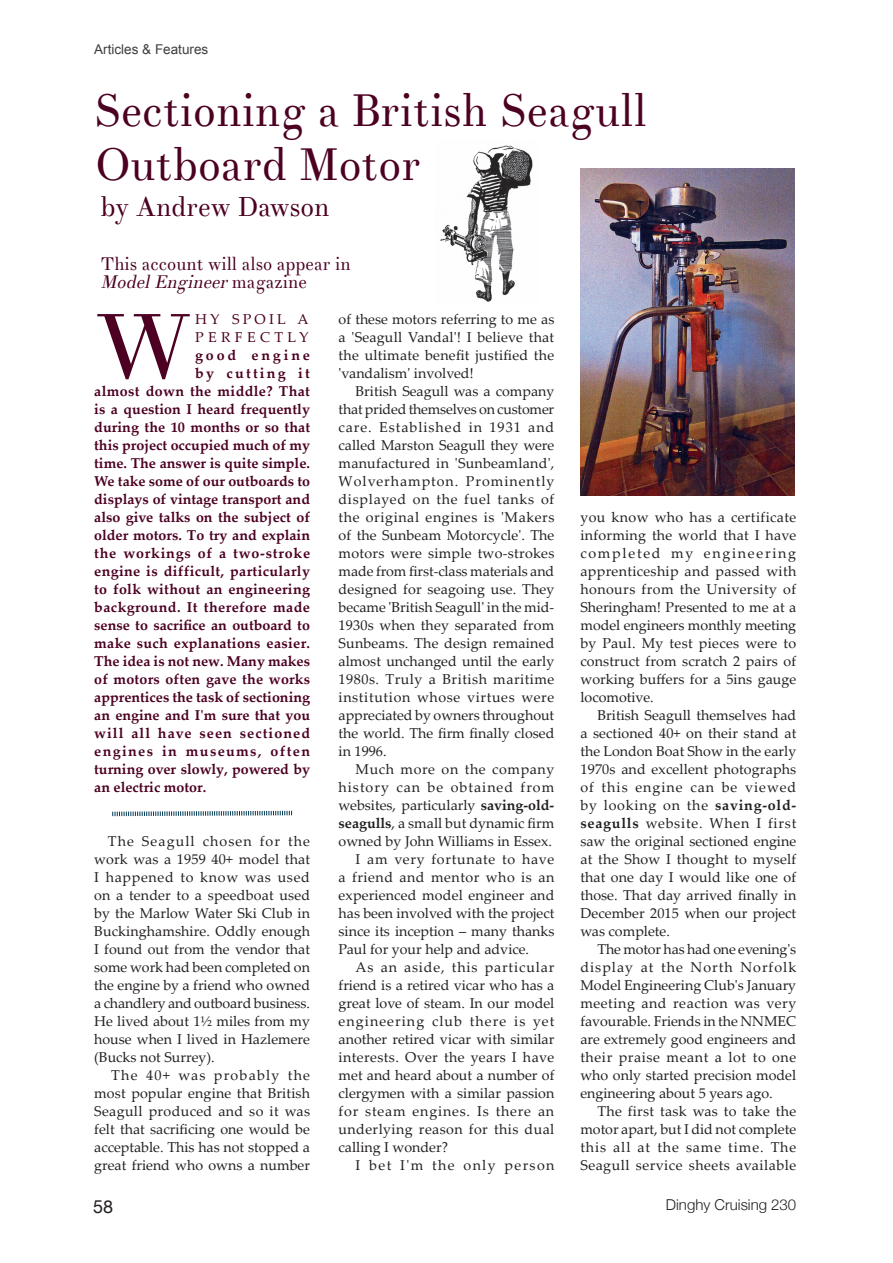
<style>
.page{position:relative;width:893px;height:1263px;background:#fff}
.page>*{position:absolute;margin:0;border:0;box-sizing:border-box;transform-origin:0 0}
.t1{font:91.35px "Theano Didot";color:#4c0022}
.t2{font:45px/54px "Theano Didot";color:#4c0022}
.t3{font:27px "Theano Didot";color:#4c0022}
.t4{font:18px/18px "Theano Didot";color:#4c0022}
.t5{font:18px "Helvetica Neue";color:#231f20}
.t6{font:300 15px "Helvetica Neue";color:#231f20}
.t7{font:14.25px/18px "Palatino Linotype";color:#231f20;text-align:justify}
.t8{font:700 14.25px "Palatino Linotype";letter-spacing:.005em;color:#4c0022}
.t9{font:700 14.25px "Palatino Linotype";letter-spacing:.025em;color:#4c0022}
.t10{font:14.25px "Palatino Linotype";letter-spacing:.03em;color:#231f20}
.t11{font:700 14.25px "Palatino Linotype";letter-spacing:.03em;color:#4c0022}
.t12{font:14.25px "Palatino Linotype";letter-spacing:.075em;color:#231f20}
.t13{font:14.25px "Palatino Linotype";letter-spacing:.055em;color:#231f20}
.t14{font:700 14.25px "Palatino Linotype";letter-spacing:.055em;color:#4c0022}
.t15{font:700 14.25px "Palatino Linotype";letter-spacing:.075em;color:#4c0022}
.t16{font:14.25px "Palatino Linotype";letter-spacing:.07em;color:#231f20}
.t17{font:14.25px "Palatino Linotype";letter-spacing:.06em;color:#231f20}
.t18{font:14.25px "Palatino Linotype";letter-spacing:.035em;color:#231f20}
.t19{font:700 14.25px "Palatino Linotype";letter-spacing:.095em;color:#4c0022}
.t20{font:14.25px "Palatino Linotype";letter-spacing:.05em;color:#231f20}
.t21{font:14.25px "Palatino Linotype";letter-spacing:.04em;color:#231f20}
.t22{font:14.25px "Palatino Linotype";letter-spacing:.095em;color:#231f20}
.t23{font:14.25px/18px "Palatino Linotype";letter-spacing:.3em;color:#4c0022}
.t24{font:700 14.25px "Palatino Linotype";letter-spacing:.155em;color:#4c0022}
.t25{font:700 14.25px "Palatino Linotype";letter-spacing:.2em;color:#4c0022}
.t26{font:13.5px "Arial";color:#3e3e3f}
.s1{font-style:italic}
.s2{font-weight:700}
</style>
<div class="page">
<svg style="left:112px;top:811px;width:180px;height:5px"></svg>
<img style="left:580px;top:168px;width:214px;height:327px">
<img style="left:440px;top:145px;width:93px;height:157px">
<p class="t26" style="left:94px;top:42px;width:116px">Articles &amp; Features</p>
<h2 class="t2" style="left:93px;top:84px;width:555px">Sectioning a British Seagull<br>Outboard Motor</h2>
<h3 class="t3" style="left:101px;top:190px;width:231px">by Andrew Dawson</h3>
<p class="t4" style="left:101px;top:255px;width:252px">This account will also appear in<br><span class="s1">ModelEngineer</span>m a g a z i n e</p>
<h1 class="t1" style="left:94px;top:290px;width:98px">W</h1>
<p class="t23" style="left:195px;top:310px;width:115px">HY SPOIL A<br>PERFECTLY</p>
<p class="t25" style="left:195px;top:345px;width:116px">good engine</p>
<p class="t24" style="left:195px;top:363px;width:116px">by cutting it</p>
<p class="t9" style="left:94px;top:381px;width:217px">almost down the middle? That</p>
<p class="t8" style="left:94px;top:399px;width:217px">is a question I heard frequently</p>
<p class="t8" style="left:94px;top:417px;width:217px">during the 10 months or so that</p>
<p class="t8" style="left:94px;top:435px;width:217px">this project occupied much of my</p>
<p class="t8" style="left:94px;top:453px;width:217px">time. The answer is quite simple.</p>
<p class="t8" style="left:94px;top:471px;width:217px">we take some of our outboards to</p>
<p class="t8" style="left:94px;top:489px;width:217px">displays of vintage transport and</p>
<p class="t8" style="left:94px;top:507px;width:217px">also give talks on the subject of</p>
<p class="t8" style="left:94px;top:525px;width:217px">older motors. To try and explain</p>
<p class="t14" style="left:94px;top:543px;width:217px">the workings of a two-stroke</p>
<p class="t9" style="left:94px;top:561px;width:217px">engine is difficult, particularly</p>
<p class="t8" style="left:94px;top:579px;width:217px">to folk without an engineering</p>
<p class="t11" style="left:94px;top:597px;width:217px">background. It therefore made</p>
<p class="t8" style="left:94px;top:615px;width:217px">sense to sacrifice an outboard to</p>
<p class="t9" style="left:94px;top:633px;width:217px">make such explanations easier.</p>
<p class="t8" style="left:94px;top:651px;width:217px">The idea is not new. many makes</p>
<p class="t8" style="left:94px;top:669px;width:217px">of motors often gave the works</p>
<p class="t8" style="left:94px;top:687px;width:217px">apprentices the task of sectioning</p>
<p class="t8" style="left:94px;top:705px;width:217px">an engine and I'm sure that you</p>
<p class="t15" style="left:94px;top:723px;width:217px">will all have seen sectioned</p>
<p class="t19" style="left:94px;top:741px;width:217px">engines in museums, often</p>
<p class="t8" style="left:94px;top:759px;width:217px">turning over slowly, powered by</p>
<p class="t8" style="left:94px;top:777px;width:114px">an electric motor.</p>
<p class="t7" style="left:94px;top:832px;width:217px;text-indent:14px">The Seagull chosen for the work was a 1959 40+ model that I happened to know was used on a tender to a speedboat used by the Marlow Water Ski Club in Buckinghamshire. Oddly enough I found out from the vendor that some work had been completed on the engine by a friend who owned a chandlery and outboard business.<br>He lived about 1½ miles from my house when I lived in Hazlemere (Bucks not Surrey).</p>
<p class="t7" style="left:94px;top:1066px;width:217px;text-indent:17px">The 40+ was probably the most popular engine that British Seagull produced and so it was felt that sacrificing one would be acceptable. This has not stopped a great friend who owns a number</p>
<p class="t7" style="left:339px;top:310px;width:217px">of these motors referring to me as a 'Seagull Vandal'! I believe that the ultimate benefit justified the 'vandalism' involved!</p>
<p class="t7" style="left:339px;top:382px;width:217px;text-indent:17px">British Seagull was a company that prided themselves on customer care. Established in 1931 and called Marston Seagull they were manufactured in 'Sunbeamland', Wolverhampton. Prominently displayed on the fuel tanks of the original engines is 'Makers of the Sunbeam Motorcycle'. The motors were simple two-strokes made from first-class materials and designed for seagoing use. They became 'British Seagull' in the mid-1930s when they separated from Sunbeams. The design remained almost unchanged until the early 1980s. Truly a British maritime institution whose virtues were appreciated by owners throughout the world. The firm finally closed in 1996.</p>
<p class="t21" style="left:356px;top:759px;width:200px">Much more on the company</p>
<p class="t16" style="left:339px;top:777px;width:217px">history can be obtained from</p>
<p class="t7" style="left:339px;top:795px;width:217px">websites, particularly <span class="s2">saving-old-</span></p>
<p class="t7" style="left:339px;top:813px;width:217px"><span class="s2">seagulls</span>, a small but dynamic firm</p>
<p class="t7" style="left:339px;top:831px;width:215px">owned by John Williams in Essex.</p>
<p class="t20" style="left:356px;top:849px;width:200px">I am very fortunate to have</p>
<p class="t18" style="left:339px;top:867px;width:217px">a friend and mentor who is an</p>
<p class="t7" style="left:339px;top:885px;width:217px">experienced model engineer and</p>
<p class="t7" style="left:339px;top:903px;width:217px">has been involved with the project</p>
<p class="t7" style="left:339px;top:921px;width:217px">since its inception – many thanks</p>
<p class="t7" style="left:339px;top:939px;width:192px">Paul for your help and advice.</p>
<p class="t17" style="left:356px;top:957px;width:200px">As an aside, this particular</p>
<p class="t7" style="left:339px;top:975px;width:217px">friend is a retired vicar who has a</p>
<p class="t7" style="left:339px;top:993px;width:217px">great love of steam. In our model</p>
<p class="t12" style="left:339px;top:1011px;width:217px">engineering club there is yet</p>
<p class="t7" style="left:339px;top:1029px;width:217px">another retired vicar with similar</p>
<p class="t10" style="left:339px;top:1047px;width:217px">interests. Over the years I have</p>
<p class="t7" style="left:339px;top:1065px;width:217px">met and heard about a number of</p>
<p class="t7" style="left:339px;top:1083px;width:217px">clergymen with a similar passion</p>
<p class="t13" style="left:339px;top:1101px;width:217px">for steam engines. Is there an</p>
<p class="t10" style="left:339px;top:1119px;width:217px">underlying reason for this dual</p>
<p class="t7" style="left:339px;top:1137px;width:111px">calling I wonder?</p>
<p class="t22" style="left:356px;top:1155px;width:200px">I bet I'm the only person</p>
<p class="t7" style="left:580px;top:508px;width:217px">you know who has a certificate informing the world that I have completed my engineering apprenticeship and passed with honours from the University of Sheringham! Presented to me at a model engineers monthly meeting by Paul. My test pieces were to construct from scratch 2 pairs of working buffers for a 5ins gauge locomotive.</p>
<p class="t7" style="left:580px;top:706px;width:217px;text-indent:17px">British Seagull themselves had a sectioned 40+ on their stand at the London Boat Show in the early 1970s and excellent photographs of this engine can be viewed by looking on the <span class="s2">saving-old&shy;seagulls</span> website. When I first saw the original sectioned engine at the Show I thought to myself that one day I would like one of those. That day arrived finally in December 2015 when our project was complete.</p>
<p class="t7" style="left:580px;top:940px;width:217px;text-indent:17px">The motor has had one evening's display at the North Norfolk Model Engineering Club's January meeting and reaction was very favourable. Friends in the NNMEC are extremely good engineers and their praise meant a lot to one who only started precision model engineering about 5 years ago.</p>
<p class="t7" style="left:580px;top:1102px;width:217px;text-indent:17px">The first task was to take the motor apart, but I did not complete this all at the same time. The Seagull service sheets available</p>
<p class="t5" style="left:93px;top:1195px;width:22px">58</p>
<p class="t6" style="left:666px;top:1195px;width:132px">Dinghy Cruising 230</p>
</div>
